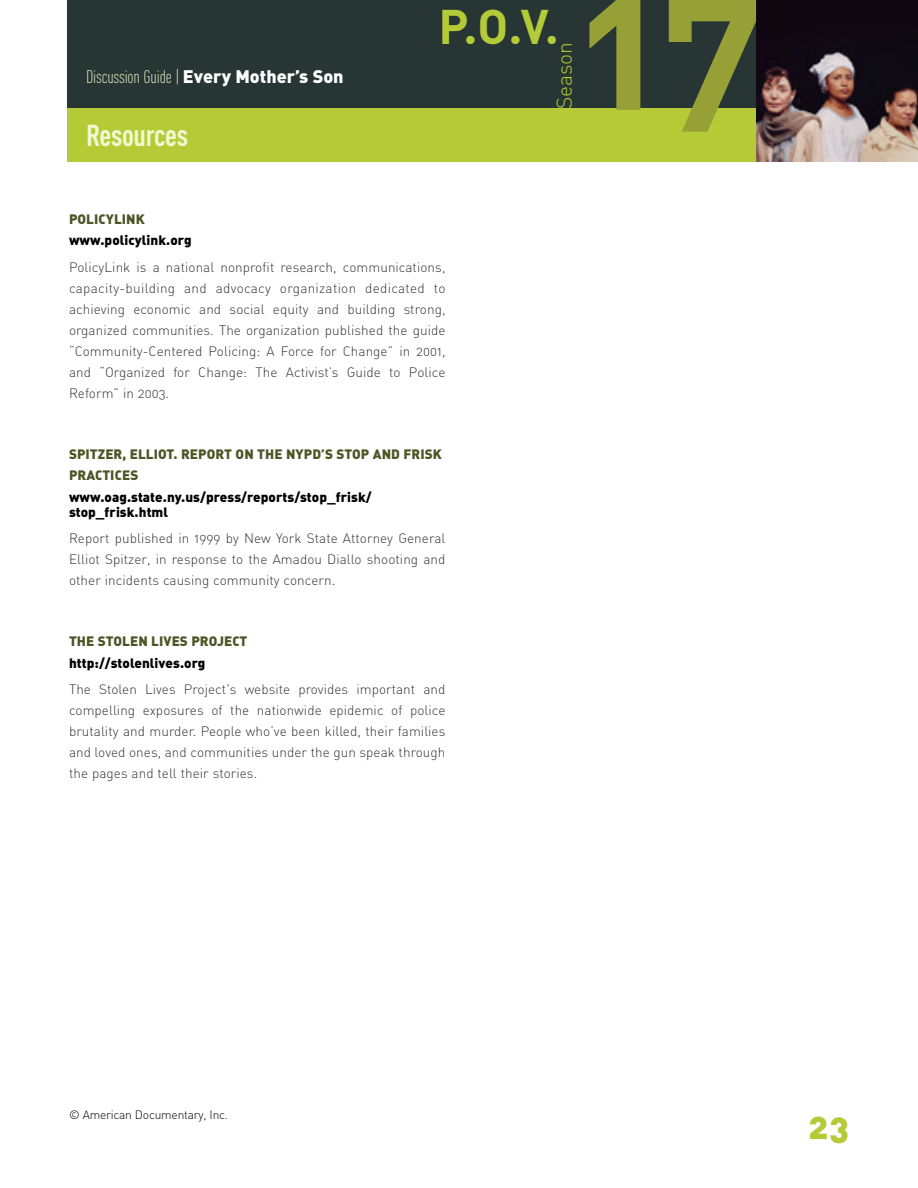
<style>
.page{position:relative;width:918px;height:1188px;background:#fff}
.page>*{position:absolute;margin:0;border:0;box-sizing:border-box;transform-origin:0 0}
.t1{font:184.5px "DIN Bold Alternate";color:#96a036}
.t2{font:48px "DIN Bold Alternate";color:#b4ca37}
.t3{font:36px "DIN Black Alternate";color:#b4ca37}
.t4{font:30px "DIN Cond Bold Alternate";letter-spacing:-.01em;color:#f1f9d0}
.t5{font:21px "DIN Light Alternate";color:#b4ca37}
.t6{font:18px "DIN Cond Light Alternate";letter-spacing:-.01em;color:#f1f9d0}
.t7{font:13.5px/21px "DIN Light Alternate";letter-spacing:.005em;color:#333;text-align:justify}
.t8{font:13.5px/15px "DIN Black Alternate";letter-spacing:.005em;color:#000}
.t9{font:13.5px/21px "DIN Black Alternate";letter-spacing:.005em;color:#4b5625}
.t10{font:12px "DIN Light Alternate";letter-spacing:-.015em;color:#000}
.s1{font-family:"DIN Black Alternate";color:#fff}
</style>
<div class="page">
<div style="left:68px;top:0;width:850px;height:108px;background:#273634"></div>
<div style="left:68px;top:108px;width:850px;height:54px;background:#b4ca37"></div>
<img style="left:756px;top:0;width:162px;height:162px">
<h3 class="t6" style="left:86px;top:66px;width:259px">Discussion Guide | <span class="s1">Every Mother’s Son</span></h3>
<h3 class="t4" style="left:86px;top:117px;width:104px">Resources</h3>
<h2 class="t2" style="left:439px;top:-5px;width:122px">P.O.V.</h2>
<h3 class="t5" style="left:551px;top:109px;width:69px;rotate:-90deg">Season</h3>
<h1 class="t1" style="left:580px;top:-77px;width:184px">17</h1>
<p class="t9" style="left:69px;top:208px;width:77px">POLICYLINK</p>
<p class="t8" style="left:69px;top:232px;width:124px">www.policylink.org</p>
<p class="t7" style="left:69px;top:256px;width:378px">PolicyLink is a national nonprofit research, communications, capacity-building and advocacy organization dedicated to achieving economic and social equity and building strong, organized communities. The organization published the guide “Community-Centered Policing: A Force for Change” in 2001, and “Organized for Change: The Activist’s Guide to Police Reform” in 2003.</p>
<p class="t9" style="left:69px;top:443px;width:374px">SPITZER, ELLIOT. REPORT ON THE NYPD’S STOP AND FRISK<br>PRACTICES</p>
<p class="t8" style="left:69px;top:488px;width:304px">www.oag.state.ny.us/press/reports/stop_frisk/ stop_frisk.html</p>
<p class="t7" style="left:69px;top:527px;width:378px">Report published in 1999 by New York State Attorney General Elliot Spitzer, in response to the Amadou Diallo shooting and other incidents causing community concern.</p>
<p class="t9" style="left:69px;top:630px;width:180px">THE STOLEN LIVES PROJECT</p>
<p class="t8" style="left:69px;top:655px;width:138px">http://stolenlives.org</p>
<p class="t7" style="left:69px;top:679px;width:378px">The Stolen Lives Project's website provides important and compelling exposures of the nationwide epidemic of police brutality and murder. People who’ve been killed, their families and loved ones, and communities under the gun speak through the pages and tell their stories.</p>
<p class="t10" style="left:69px;top:1108px;width:161px">© American Documentary, Inc.</p>
<h3 class="t3" style="left:809px;top:1102px;width:42px">23</h3>
</div>
